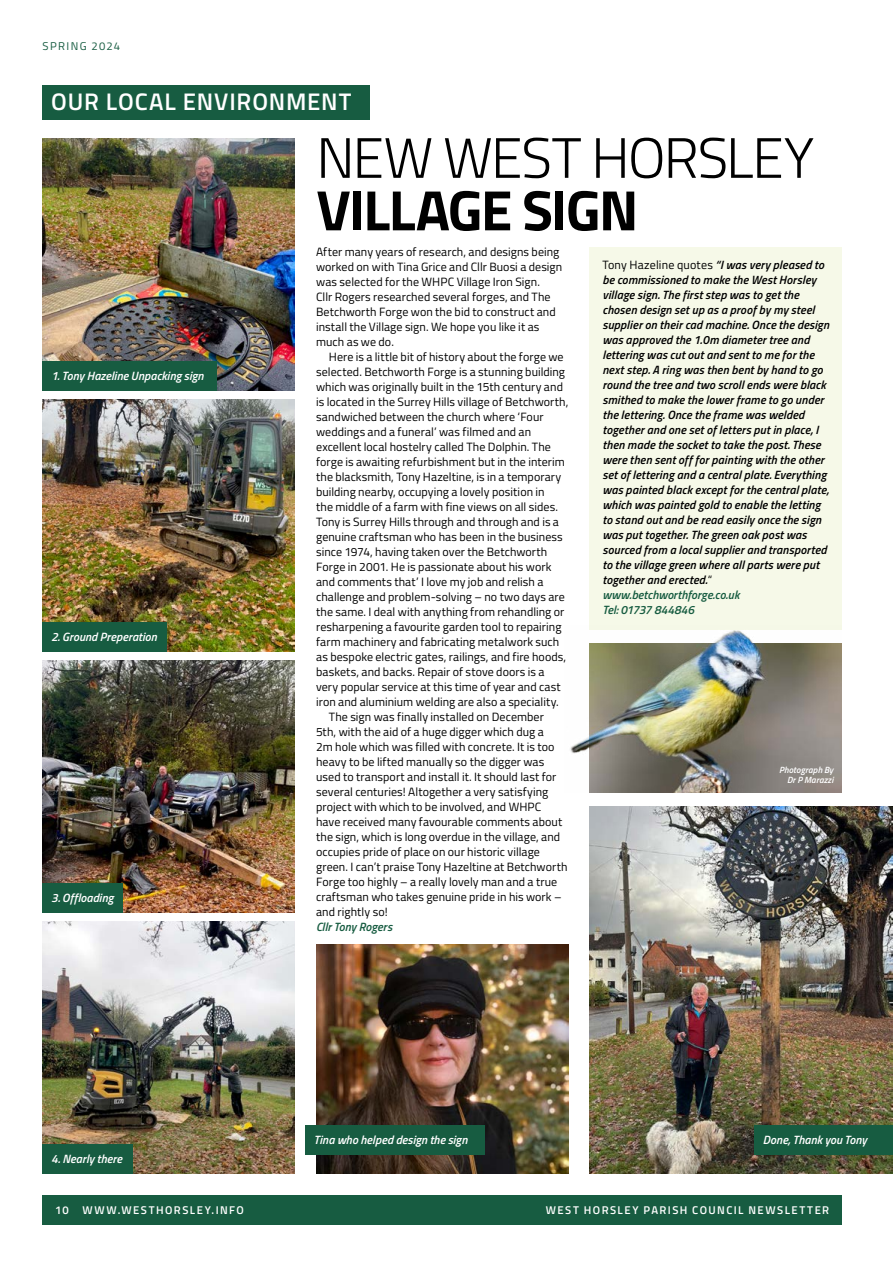
<style>
.page{position:relative;width:893px;height:1263px;background:#fff}
.page>*{position:absolute;margin:0;border:0;box-sizing:border-box;transform-origin:0 0}
.Heading{font:300 57px/52.5px "Titillium Web";letter-spacing:-.025em;color:#000}
.Page_intro{font:600 24px "Titillium Web";letter-spacing:.035em;color:#fff}
.main_text{font:12px/15px "Titillium Web";letter-spacing:.005em;color:#000}
.main_text-2{font:italic 600 12px/15px "Titillium Web";letter-spacing:.015em;color:#000}
.First_para{font:12px/15px "Titillium Web";letter-spacing:.005em;color:#000}
.main_text-3{font:italic 600 12px "Titillium Web";letter-spacing:.005em;color:#fff}
.Author{font:italic 600 12px "Titillium Web";color:#175c41}
.t1{font:600 11.25px "Titillium Web";letter-spacing:.13em;color:#fff}
.t2{font:11.25px "Titillium Web";letter-spacing:.125em;color:#175c41}
.main_text-4{font:italic 600 9px/10.5px "Titillium Web";letter-spacing:.01em;color:#fff;text-align:right}
.s1{font-weight:700}
.s2{font-weight:400;font-style:normal}
</style>
<div class="page">
<div style="left:43px;top:85px;width:327px;height:34px;background:#175c41"></div>
<img style="left:316px;top:944px;width:252px;height:230px">
<img style="left:43px;top:138px;width:252px;height:253px">
<img style="left:43px;top:399px;width:252px;height:253px">
<img style="left:43px;top:660px;width:252px;height:253px">
<img style="left:43px;top:921px;width:252px;height:253px">
<div style="left:590px;top:248px;width:252px;height:382px;background:#f6f9e8"></div>
<div style="left:43px;top:361px;width:174px;height:30px;background:#175c41"></div>
<div style="left:43px;top:622px;width:124px;height:30px;background:#175c41"></div>
<div style="left:43px;top:883px;width:80px;height:30px;background:#175c41"></div>
<div style="left:43px;top:1144px;width:90px;height:30px;background:#175c41"></div>
<div style="left:305px;top:1125px;width:180px;height:29px;background:#175c41"></div>
<img style="left:590px;top:806px;width:303px;height:368px">
<div style="left:754px;top:1125px;width:139px;height:29px;background:#175c41"></div>
<img style="left:570px;top:626px;width:272px;height:166px">
<div style="left:43px;top:1195px;width:799px;height:30px;background:#175c41"></div>
<p class="t2" style="left:43px;top:38px;width:79px">SPRING 2024</p>
<p class="Page_intro" style="left:51px;top:84px;width:302px">OUR LOCAL ENVIRONMENT</p>
<p class="Heading" style="left:316px;top:129px;width:499px">NEW WEST HORSLEY<br><span class="s1">VILLAGE SIGN</span></p>
<p class="main_text-2" style="left:602px;top:256px;width:228px"><span class="s2">Tony Hazeline quotes</span> “I was very pleased to be commissioned to make the West Horsley village sign. The first step was to get the chosen design set up as a proof by my steel supplier on their cad machine. Once the design was approved the 1.0m diameter tree and lettering was cut out and sent to me for the next step. A ring was then bent by hand to go round the tree and two scroll ends were black smithed to make the lower frame to go under the lettering. Once the frame was welded together and one set of letters put in place, I then made the socket to take the post. These were then sent off for painting with the other set of lettering and a central plate. Everything was painted black except for the central plate, which was painted gold to enable the letting to stand out and be read easily once the sign was put together. The green oak post was sourced from a local supplier and transported to the village green where all parts were put together and erected.<span class="s2">“</span></p>
<p class="Author" style="left:602px;top:585px;width:139px">www.betchworthforge.co.uk</p>
<p class="Author" style="left:602px;top:600px;width:93px">Tel: 01737 844846</p>
<p class="First_para" style="left:316px;top:244px;width:248px">After many years of research, and designs being worked on with Tina Grice and Cllr Buosi a design was selected for the WHPC Village Iron Sign.<br>Cllr Rogers researched several forges, and The Betchworth Forge won the bid to construct and install the Village sign. We hope you like it as much as we do.</p>
<p class="main_text" style="left:316px;top:349px;width:254px;text-indent:13px">Here is a little bit of history about the forge we selected. Betchworth Forge is a stunning building which was originally built in the 15th century and is located in the Surrey Hills village of Betchworth, sandwiched between the church where ‘Four weddings and a funeral’ was filmed and an excellent local hostelry called The Dolphin. The forge is awaiting refurbishment but in the interim the blacksmith, Tony Hazeltine, is in a temporary building nearby, occupying a lovely position in<br>the middle of a farm with fine views on all sides.<br>Tony is Surrey Hills through and through and is a genuine craftsman who has been in the business since 1974, having taken over the Betchworth Forge in 2001. He is passionate about his work and comments that’ I love my job and relish a challenge and problem-solving – no two days are the same. I deal with anything from rehandling or resharpening a favourite garden tool to repairing farm machinery and fabricating metalwork such as bespoke electric gates, railings, and fire hoods, baskets, and backs. Repair of stove doors is a very popular service at this time of year and cast iron and aluminium welding are also a speciality.</p>
<p class="main_text" style="left:316px;top:709px;width:253px;text-indent:13px">The sign was finally installed on December<br>5th, with the aid of a huge digger which dug a<br>2m hole which was filled with concrete. It is too heavy to be lifted manually so the digger was used to transport and install it. It should last for several centuries! Altogether a very satisfying project with which to be involved, and WHPC have received many favourable comments about the sign, which is long overdue in the village, and occupies pride of place on our historic village green. I can’t praise Tony Hazeltine at Betchworth Forge too highly – a really lovely man and a true craftsman who takes genuine pride in his work – and rightly so!</p>
<p class="Author" style="left:316px;top:918px;width:78px">Cllr Tony Rogers</p>
<p class="main_text-3" style="left:51px;top:366px;width:154px">1. Tony Hazeline Unpacking sign</p>
<p class="main_text-3" style="left:51px;top:627px;width:107px">2. Ground Preperation</p>
<p class="main_text-4" style="left:779px;top:764px;width:56px">Photograph By<br>Dr P Marazzi</p>
<p class="main_text-3" style="left:51px;top:888px;width:64px">3. Offloading</p>
<p class="main_text-3" style="left:51px;top:1149px;width:73px">4. Nearly there</p>
<p class="main_text-3" style="left:314px;top:1130px;width:155px">Tina who helped design the sign</p>
<p class="main_text-3" style="left:763px;top:1130px;width:106px">Done, Thank you Tony</p>
<p class="t1" style="left:55px;top:1201px;width:190px">10 WWW.WESTHORSLEY.INFO</p>
<p class="t1" style="left:546px;top:1201px;width:285px">WEST HORSLEY PARISH COUNCIL NEWSLETTER</p>
</div>
